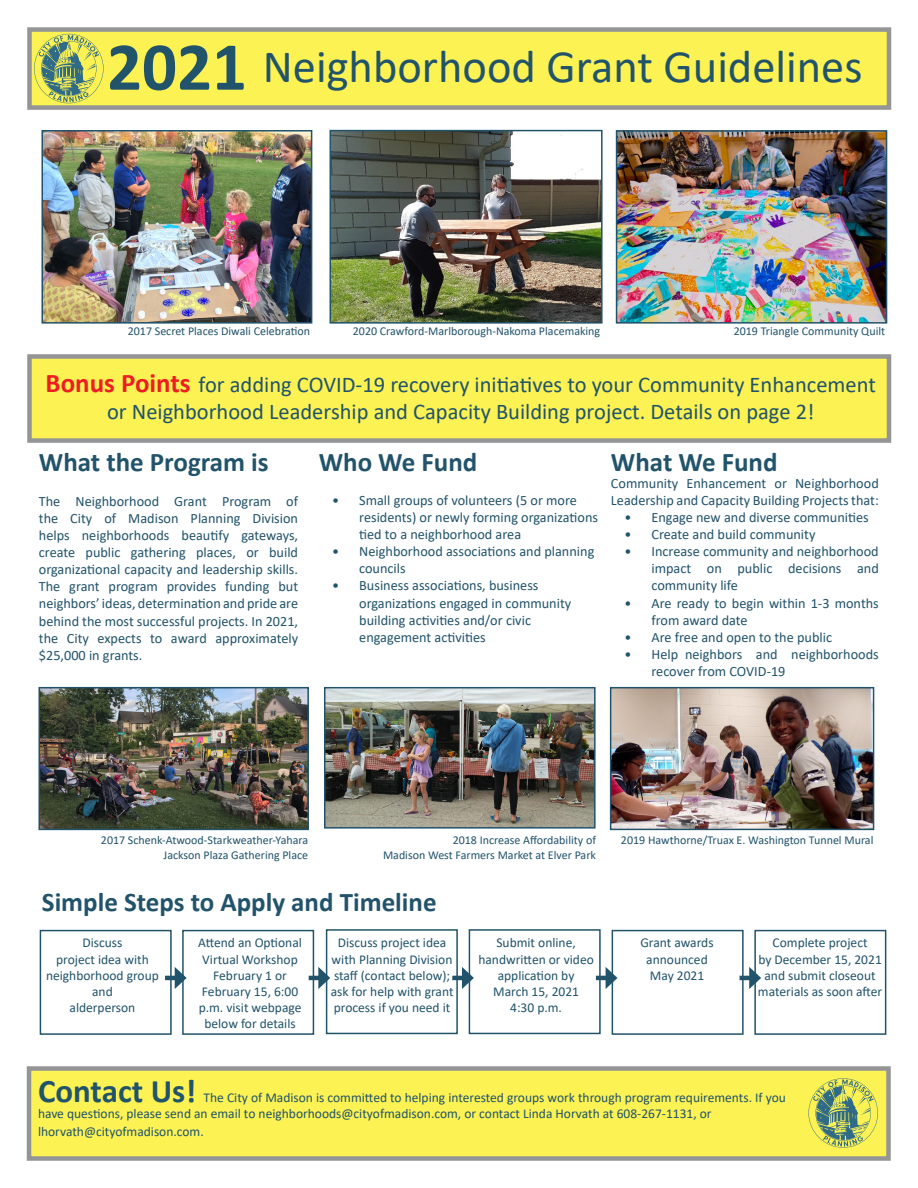
<style>
.page{position:relative;width:918px;height:1188px;background:#fff}
.page>*{position:absolute;margin:0;border:0;box-sizing:border-box;transform-origin:0 0}
.t1{font:700 69px "Calibri";color:#21536b}
.t2{font:46.5px "Calibri";color:#21536b}
.t3{font:700 33px "Calibri";color:#21536b}
.t4{font:700 27px "Calibri";color:#21536b}
.t5{font:22.5px/27px "Calibri";color:#21536b;text-align:center}
.t6{font:14.25px/17.1px "Calibri";color:#21536b}
.t7{font:13.5px/16.2px "Calibri";color:#21536b;text-align:center}
.t8{font:12px "Calibri";color:#21536b}
.s1{font-weight:700;font-size:27px;color:#ee1d23}
</style>
<div class="page">
<div style="left:29px;top:1069px;width:860px;height:90px;background:#fcf253"></div>
<div style="left:27px;top:1066px;width:864px;height:95px;border:4px solid #939597"></div>
<div style="left:29px;top:30px;width:860px;height:78px;background:#fcf253"></div>
<div style="left:27px;top:27px;width:864px;height:83px;border:4px solid #939597"></div>
<div style="left:27px;top:354px;width:864px;height:89px;background:#fcf253;border:4px solid #939597"></div>
<img style="left:44px;top:133px;width:265px;height:188px">
<div style="left:41px;top:130px;width:271px;height:194px;border:2px solid #21536b"></div>
<img style="left:613px;top:690px;width:258px;height:137px">
<div style="left:610px;top:687px;width:264px;height:143px;border:2px solid #21536b"></div>
<img style="left:619px;top:133px;width:265px;height:188px">
<div style="left:616px;top:130px;width:271px;height:194px;border:2px solid #21536b"></div>
<img style="left:327px;top:690px;width:266px;height:136px">
<div style="left:324px;top:687px;width:272px;height:142px;border:2px solid #21536b"></div>
<img style="left:41px;top:690px;width:265px;height:137px">
<div style="left:38px;top:687px;width:271px;height:143px;border:2px solid #21536b"></div>
<img style="left:333px;top:133px;width:267px;height:188px">
<div style="left:330px;top:130px;width:273px;height:194px;border:2px solid #21536b"></div>
<div style="left:754px;top:930px;width:132px;height:105px;border:2px solid #21536b"></div>
<div style="left:612px;top:930px;width:132px;height:105px;border:2px solid #21536b"></div>
<div style="left:40px;top:930px;width:132px;height:105px;border:2px solid #21536b"></div>
<div style="left:182px;top:930px;width:132px;height:105px;border:2px solid #21536b"></div>
<div style="left:469px;top:929px;width:132px;height:105px;border:2px solid #21536b"></div>
<div style="left:326px;top:929px;width:132px;height:105px;border:2px solid #21536b"></div>
<hr style="left:165px;top:976px;width:14px;height:4px;background:#21536b">
<svg style="left:175px;top:967px;width:12px;height:22px"></svg>
<hr style="left:309px;top:976px;width:13px;height:4px;background:#21536b">
<svg style="left:318px;top:967px;width:12px;height:22px"></svg>
<hr style="left:452px;top:976px;width:14px;height:4px;background:#21536b">
<svg style="left:462px;top:967px;width:12px;height:22px"></svg>
<hr style="left:596px;top:976px;width:14px;height:4px;background:#21536b">
<svg style="left:606px;top:967px;width:12px;height:22px"></svg>
<hr style="left:740px;top:976px;width:13px;height:4px;background:#21536b">
<svg style="left:749px;top:967px;width:12px;height:22px"></svg>
<svg style="left:809px;top:1078px;width:69px;height:70px"></svg>
<svg style="left:34px;top:34px;width:70px;height:69px"></svg>
<p class="t1" style="left:107px;top:18px;width:141px">2021</p>
<p class="t2" style="left:263px;top:34px;width:601px">Neighborhood Grant Guidelines</p>
<p class="t8" style="left:353px;top:322px;width:249px">2020 Crawford-Marlborough-Nakoma Placemaking</p>
<p class="t8" style="left:128px;top:322px;width:184px">2017 Secret Places Diwali Celebration</p>
<p class="t8" style="left:734px;top:322px;width:153px">2019 Triangle Community Quilt</p>
<p class="t5" style="left:46px;top:370px;width:832px"><span class="s1">Bonus Points</span> for adding COVID-19 recovery initiatives to your Community Enhancement or Neighborhood Leadership and Capacity Building project. Details on page 2!</p>
<p class="t4" style="left:39px;top:443px;width:231px">What the Program is</p>
<p class="t6" style="left:39px;top:492px;width:261px;text-align:justify">The Neighborhood Grant Program of the City of Madison Planning Division helps neighborhoods beautify gateways, create public gathering places, or build organizational capacity and leadership skills.<br>The grant program provides funding but neighbors’ ideas, determination and pride are behind the most successful projects. In 2021, the City expects to award approximately $25,000 in grants.</p>
<p class="t4" style="left:319px;top:443px;width:160px">Who We Fund</p>
<p class="t6" style="left:359px;top:491px;width:240px;text-indent:-27px">• Small groups of volunteers (5 or more residents) or newly forming organizations tied to a neighborhood area</p>
<p class="t6" style="left:359px;top:543px;width:237px;text-indent:-27px">• Neighborhood associations and planning councils</p>
<p class="t6" style="left:359px;top:577px;width:213px;text-indent:-27px">• Business associations, business organizations engaged in community building activities and/or civic</p>
<p class="t6" style="left:359px;top:628px;width:128px">engagement activities</p>
<p class="t4" style="left:611px;top:443px;width:168px">What We Fund</p>
<p class="t6" style="left:611px;top:474px;width:269px">Community Enhancement or Neighborhood<br>Leadership and Capacity Building Projects that:</p>
<p class="t6" style="left:624px;top:508px;width:246px">• Engage new and diverse communities</p>
<p class="t6" style="left:624px;top:525px;width:192px">• Create and build community</p>
<p class="t6" style="left:651px;top:543px;width:229px;text-align:justify;text-indent:-27px">• Increase community and neighborhood impact on public decisions and community life</p>
<p class="t6" style="left:651px;top:594px;width:229px;text-indent:-27px">• Are ready to begin within 1-3 months from award date</p>
<p class="t6" style="left:624px;top:628px;width:209px">• Are free and open to the public</p>
<p class="t6" style="left:651px;top:645px;width:229px;text-indent:-27px">• Help neighbors and neighborhoods recover from COVID-19</p>
<p class="t8" style="left:101px;top:832px;width:209px">2017 Schenk-Atwood-Starkweather-Yahara</p>
<p class="t8" style="left:164px;top:846px;width:146px">Jackson Plaza Gathering Place</p>
<p class="t8" style="left:453px;top:832px;width:145px">2018 Increase Affordability of</p>
<p class="t8" style="left:383px;top:846px;width:215px">Madison West Farmers Market at Elver Park</p>
<p class="t4" style="left:42px;top:883px;width:396px">Simple Steps to Apply and Timeline</p>
<p class="t7" style="left:82px;top:934px;width:42px">Discuss</p>
<p class="t7" style="left:56px;top:951px;width:94px">project idea with</p>
<p class="t7" style="left:46px;top:967px;width:114px">neighborhood group and</p>
<p class="t7" style="left:70px;top:999px;width:67px">alderperson</p>
<p class="t7" style="left:198px;top:934px;width:105px">Attend an Optional<br>Virtual Workshop</p>
<p class="t7" style="left:199px;top:967px;width:104px">February 1 or<br>February 15, 6:00 p.m. visit webpage below for details</p>
<p class="t7" style="left:331px;top:934px;width:124px">Discuss project idea with Planning Division staff (contact below); ask for help with grant process if you need it</p>
<p class="t7" style="left:478px;top:934px;width:117px">Submit online, handwritten or video application by</p>
<p class="t7" style="left:493px;top:983px;width:87px">March 15, 2021</p>
<p class="t7" style="left:510px;top:999px;width:53px">4:30 p.m.</p>
<p class="t8" style="left:621px;top:832px;width:254px">2019 Hawthorne/Truax E. Washington Tunnel Mural</p>
<p class="t7" style="left:640px;top:934px;width:75px">Grant awards</p>
<p class="t7" style="left:646px;top:951px;width:63px">announced</p>
<p class="t7" style="left:650px;top:967px;width:56px">May 2021</p>
<p class="t7" style="left:773px;top:934px;width:96px">Complete project</p>
<p class="t7" style="left:758px;top:951px;width:125px">by December 15, 2021</p>
<p class="t7" style="left:758px;top:967px;width:126px">and submit closeout materials as soon after</p>
<p class="t3" style="left:38px;top:1068px;width:160px">Contact Us!</p>
<p class="t7" style="left:204px;top:1089px;width:584px">The City of Madison is committed to helping interested groups work through program requirements. If you</p>
<p class="t7" style="left:38px;top:1106px;width:675px">have questions, please send an email to neighborhoods@cityofmadison.com, or contact Linda Horvath at 608-267-1131, or</p>
<p class="t7" style="left:38px;top:1124px;width:167px">lhorvath@cityofmadison.com.</p>
</div>
